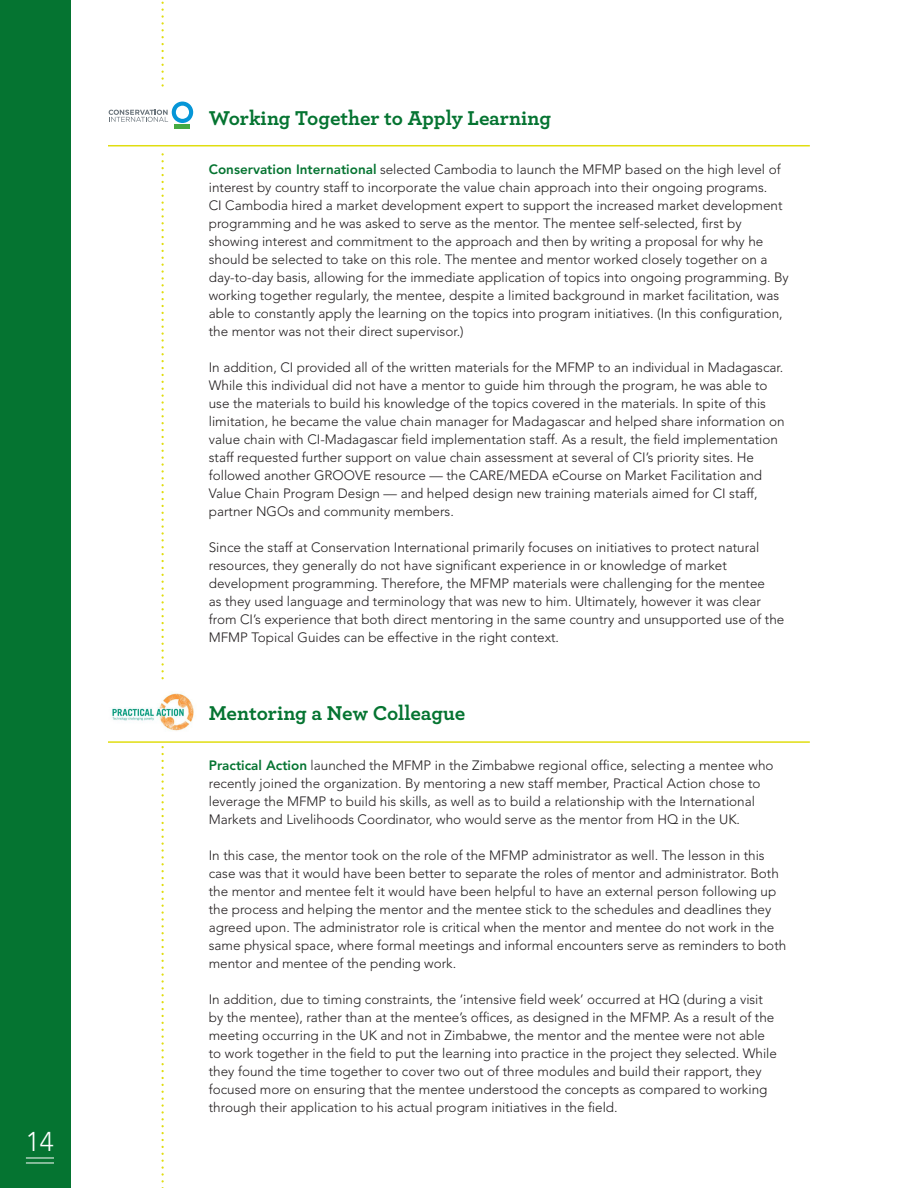
<style>
.page{position:relative;width:918px;height:1188px;background:#fff}
.page>*{position:absolute;margin:0;border:0;box-sizing:border-box;transform-origin:0 0}
.t1{font:300 27px "Avenir";color:#fff}
.t2{font:700 21px "Archer";color:#057431}
.t3{font:300 13.5px/18px "Avenir";color:#231f20}
.s1{font-weight:800;color:#057431}
</style>
<div class="page">
<div style="left:0;top:0;width:70px;height:1188px;background:#057431"></div>
<svg style="left:26px;top:1157px;width:28px;height:6px"></svg>
<hr style="left:108px;top:145px;width:702px;height:1px;background:#e0dd10">
<hr style="left:108px;top:741px;width:702px;height:2px;background:#e0dd10">
<svg style="left:109px;top:1px;width:84px;height:1187px"></svg>
<div style="left:175px;top:124px;width:15px;height:5px;background:#46aa42"></div>
<img style="left:109px;top:688px;width:85px;height:48px">
<h1 class="t1" style="left:26px;top:1126px;width:30px">14</h1>
<h2 class="t2" style="left:209px;top:105px;width:344px">Working Together to Apply Learning</h2>
<p class="t3" style="left:209px;top:161px;width:582px"><span class="s1">Conservation International</span> selected Cambodia to launch the MFMP based on the high level of interest by country staff to incorporate the value chain approach into their ongoing programs.<br>CI Cambodia hired a market development expert to support the increased market development programming and he was asked to serve as the mentor. The mentee self-selected, first by showing interest and commitment to the approach and then by writing a proposal for why he should be selected to take on this role. The mentee and mentor worked closely together on a day-to-day basis, allowing for the immediate application of topics into ongoing programming. By working together regularly, the mentee, despite a limited background in market facilitation, was able to constantly apply the learning on the topics into program initiatives. (In this configuration, the mentor was not their direct supervisor.)</p>
<p class="t3" style="left:209px;top:359px;width:577px">In addition, CI provided all of the written materials for the MFMP to an individual in Madagascar.<br>While this individual did not have a mentor to guide him through the program, he was able to use the materials to build his knowledge of the topics covered in the materials. In spite of this limitation, he became the value chain manager for Madagascar and helped share information on value chain with CI-Madagascar field implementation staff. As a result, the field implementation staff requested further support on value chain assessment at several of CI’s priority sites. He followed another GROOVE resource — the CARE/MEDA eCourse on Market Facilitation and Value Chain Program Design — and helped design new training materials aimed for CI staff, partner NGOs and community members.</p>
<p class="t3" style="left:209px;top:539px;width:577px">Since the staff at Conservation International primarily focuses on initiatives to protect natural resources, they generally do not have significant experience in or knowledge of market development programming. Therefore, the MFMP materials were challenging for the mentee<br>as they used language and terminology that was new to him. Ultimately, however it was clear from CI’s experience that both direct mentoring in the same country and unsupported use of the MFMP Topical Guides can be effective in the right context.</p>
<h2 class="t2" style="left:209px;top:700px;width:258px">Mentoring a New Colleague</h2>
<p class="t3" style="left:209px;top:756px;width:566px"><span class="s1">Practical Action</span> launched the MFMP in the Zimbabwe regional office, selecting a mentee who recently joined the organization. By mentoring a new staff member, Practical Action chose to leverage the MFMP to build his skills, as well as to build a relationship with the International Markets and Livelihoods Coordinator, who would serve as the mentor from HQ in the UK.</p>
<p class="t3" style="left:209px;top:846px;width:579px">In this case, the mentor took on the role of the MFMP administrator as well. The lesson in this case was that it would have been better to separate the roles of mentor and administrator. Both the mentor and mentee felt it would have been helpful to have an external person following up the process and helping the mentor and the mentee stick to the schedules and deadlines they agreed upon. The administrator role is critical when the mentor and mentee do not work in the same physical space, where formal meetings and informal encounters serve as reminders to both mentor and mentee of the pending work.</p>
<p class="t3" style="left:209px;top:990px;width:570px">In addition, due to timing constraints, the ‘intensive field week’ occurred at HQ (during a visit by the mentee), rather than at the mentee’s offices, as designed in the MFMP. As a result of the meeting occurring in the UK and not in Zimbabwe, the mentor and the mentee were not able to work together in the field to put the learning into practice in the project they selected. While they found the time together to cover two out of three modules and build their rapport, they focused more on ensuring that the mentee understood the concepts as compared to working through their application to his actual program initiatives in the field.</p>
</div>
